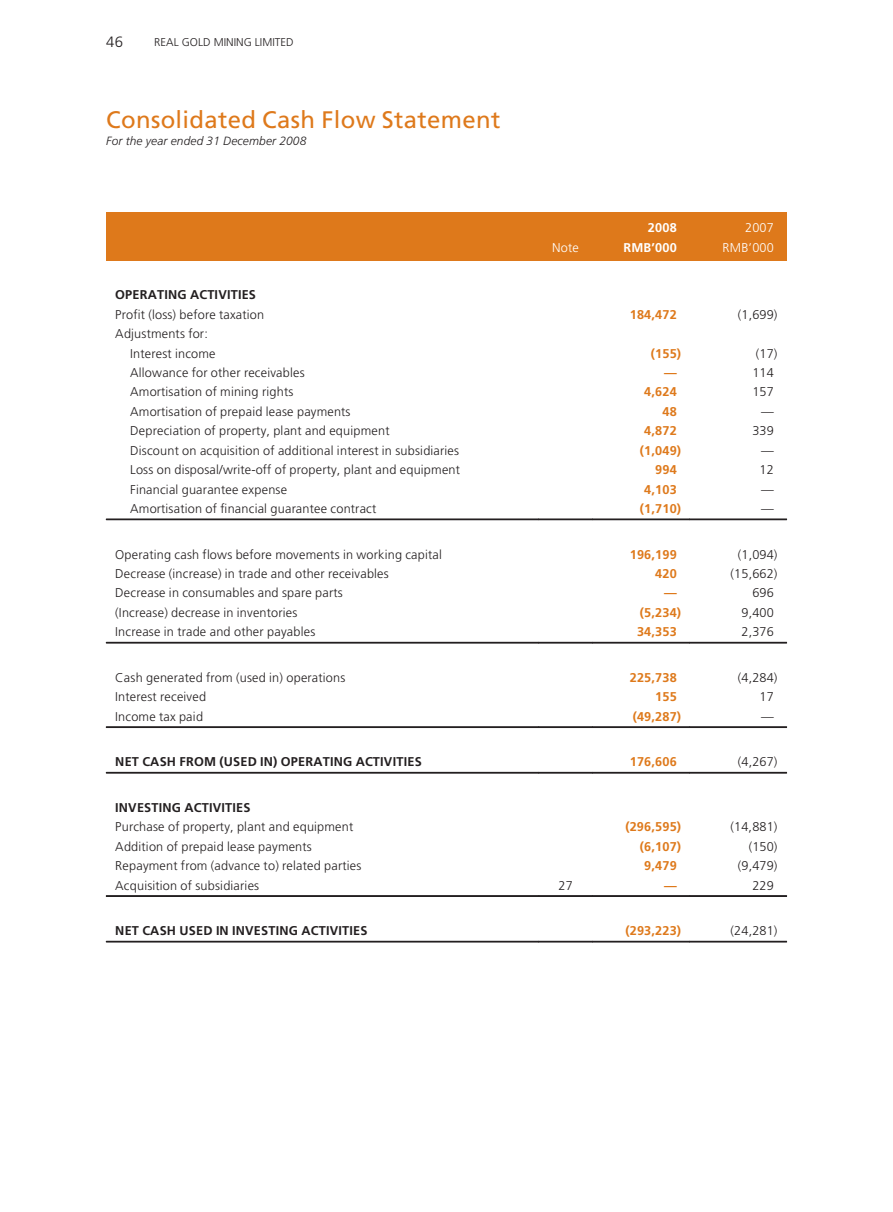
<style>
.page{position:relative;width:893px;height:1212px;background:#fff}
.page>*{position:absolute;margin:0;border:0;box-sizing:border-box;transform-origin:0 0}
.t1{font:23.85px "Adv OT10 f 0 fcb 1";letter-spacing:.02em;color:#de791b}
.t2{font:15px "Adv OT156 ec 773";color:#231f20}
.t3{font:12.75px/19.5px "Adv OT156 ec 773";letter-spacing:.02em;color:#231f20}
.t4{font:12.75px "Adv OT2 b 189473.B";letter-spacing:.015em;color:#de791b}
.t5{font:12.75px "Adv OT2 b 189473.B";letter-spacing:.02em;color:#231f20}
.t6{font:12.75px "Adv OT156 ec 773";letter-spacing:.02em;color:#fff}
.t7{font:12.75px "Adv OT2 b 189473.B";letter-spacing:.025em;color:#fff}
.t8{font:12.75px "Adv OT156 ec 773";color:#231f20}
.t9{font:12.75px "Adv OT2 b 189473.B";color:#de791b}
.t10{font:12px "Adv O Tbbf 9 ad 4 d.I";letter-spacing:.02em;color:#231f20}
.t11{font:300 11.25px "Frutiger LT Std";color:#231f20}
.s1{font-style:inherit}
</style>
<div class="page">
<div style="left:106px;top:213px;width:433px;height:19px;background:#de791b"></div>
<div style="left:539px;top:213px;width:53px;height:19px;background:#de791b"></div>
<div style="left:592px;top:213px;width:97px;height:19px;background:#de791b"></div>
<div style="left:689px;top:213px;width:98px;height:19px;background:#de791b"></div>
<div style="left:106px;top:232px;width:433px;height:28px;background:#de791b"></div>
<div style="left:539px;top:232px;width:53px;height:28px;background:#de791b"></div>
<div style="left:592px;top:232px;width:97px;height:28px;background:#de791b"></div>
<div style="left:689px;top:232px;width:98px;height:28px;background:#de791b"></div>
<hr style="left:106px;top:519px;width:433px;height:1px;background:#231f20">
<hr style="left:539px;top:519px;width:53px;height:1px;background:#231f20">
<hr style="left:592px;top:519px;width:97px;height:1px;background:#231f20">
<hr style="left:689px;top:519px;width:98px;height:1px;background:#231f20">
<hr style="left:106px;top:642px;width:433px;height:1px;background:#231f20">
<hr style="left:539px;top:642px;width:53px;height:1px;background:#231f20">
<hr style="left:592px;top:642px;width:97px;height:1px;background:#231f20">
<hr style="left:689px;top:642px;width:98px;height:1px;background:#231f20">
<hr style="left:106px;top:727px;width:433px;height:1px;background:#231f20">
<hr style="left:539px;top:727px;width:53px;height:1px;background:#231f20">
<hr style="left:592px;top:727px;width:97px;height:1px;background:#231f20">
<hr style="left:689px;top:727px;width:98px;height:1px;background:#231f20">
<hr style="left:106px;top:772px;width:433px;height:1px;background:#231f20">
<hr style="left:539px;top:772px;width:53px;height:1px;background:#231f20">
<hr style="left:592px;top:772px;width:97px;height:1px;background:#231f20">
<hr style="left:689px;top:772px;width:98px;height:1px;background:#231f20">
<hr style="left:106px;top:896px;width:433px;height:1px;background:#231f20">
<hr style="left:539px;top:896px;width:53px;height:1px;background:#231f20">
<hr style="left:592px;top:896px;width:97px;height:1px;background:#231f20">
<hr style="left:689px;top:896px;width:98px;height:1px;background:#231f20">
<hr style="left:106px;top:941px;width:433px;height:1px;background:#231f20">
<hr style="left:539px;top:941px;width:53px;height:1px;background:#231f20">
<hr style="left:592px;top:941px;width:97px;height:1px;background:#231f20">
<hr style="left:689px;top:941px;width:98px;height:1px;background:#231f20">
<p class="t2" style="left:106px;top:35px;width:18px">46</p>
<p class="t11" style="left:154px;top:37px;width:141px">REAL GOLD MINING LIMITED</p>
<h1 class="t1" style="left:106px;top:110px;width:396px">Consolidated Cash Flow Statement</h1>
<p class="t10" style="left:106px;top:136px;width:202px">For the year ended 31 December 2008</p>
<p class="t7" style="left:648px;top:222px;width:30px">2008</p>
<p class="t6" style="left:745px;top:222px;width:30px">2007</p>
<p class="t6" style="left:552px;top:242px;width:28px">Note</p>
<p class="t7" style="left:623px;top:242px;width:55px">RMB<span class="s1">’</span>000</p>
<p class="t6" style="left:723px;top:242px;width:53px">RMB<span class="s1">’</span>000</p>
<p class="t5" style="left:115px;top:290px;width:142px">OPERATING ACTIVITIES</p>
<p class="t3" style="left:115px;top:306px;width:151px">Profit (loss) before taxation</p>
<p class="t4" style="left:630px;top:309px;width:48px">184,472</p>
<p class="t3" style="left:738px;top:306px;width:41px">(1,699)</p>
<p class="t3" style="left:130px;top:325px;width:87px;text-indent:-15px">Adjustments for:<br>Interest income</p>
<p class="t4" style="left:651px;top:348px;width:31px">(155)</p>
<p class="t3" style="left:756px;top:344px;width:23px">(17)</p>
<p class="t3" style="left:130px;top:364px;width:176px">Allowance for other receivables</p>
<p class="t9" style="left:664px;top:368px;width:14px">—</p>
<p class="t3" style="left:752px;top:364px;width:23px">114</p>
<p class="t3" style="left:130px;top:383px;width:165px">Amortisation of mining rights</p>
<p class="t4" style="left:644px;top:387px;width:34px">4,624</p>
<p class="t3" style="left:752px;top:383px;width:23px">157</p>
<p class="t3" style="left:130px;top:403px;width:222px">Amortisation of prepaid lease payments</p>
<p class="t4" style="left:662px;top:406px;width:16px">48</p>
<p class="t8" style="left:761px;top:407px;width:14px">—</p>
<p class="t3" style="left:130px;top:422px;width:261px">Depreciation of property, plant and equipment</p>
<p class="t4" style="left:644px;top:426px;width:34px">4,872</p>
<p class="t3" style="left:752px;top:422px;width:23px">339</p>
<p class="t3" style="left:130px;top:442px;width:330px">Discount on acquisition of additional interest in subsidiaries</p>
<p class="t4" style="left:640px;top:445px;width:42px">(1,049)</p>
<p class="t8" style="left:761px;top:446px;width:14px">—</p>
<p class="t3" style="left:130px;top:461px;width:331px">Loss on disposal/write-off of property, plant and equipment</p>
<p class="t4" style="left:655px;top:465px;width:23px">994</p>
<p class="t3" style="left:760px;top:461px;width:16px">12</p>
<p class="t3" style="left:130px;top:480px;width:158px">Financial guarantee expense</p>
<p class="t4" style="left:644px;top:484px;width:34px">4,103</p>
<p class="t8" style="left:761px;top:484px;width:14px">—</p>
<p class="t3" style="left:130px;top:500px;width:247px">Amortisation of financial guarantee contract</p>
<p class="t4" style="left:640px;top:503px;width:42px">(1,710)</p>
<p class="t8" style="left:761px;top:504px;width:14px">—</p>
<p class="t3" style="left:115px;top:545px;width:328px">Operating cash flows before movements in working capital</p>
<p class="t4" style="left:630px;top:549px;width:48px">196,199</p>
<p class="t3" style="left:738px;top:545px;width:41px">(1,094)</p>
<p class="t3" style="left:115px;top:565px;width:275px">Decrease (increase) in trade and other receivables</p>
<p class="t4" style="left:655px;top:568px;width:23px">420</p>
<p class="t3" style="left:730px;top:565px;width:48px">(15,662)</p>
<p class="t3" style="left:115px;top:584px;width:229px">Decrease in consumables and spare parts</p>
<p class="t9" style="left:664px;top:588px;width:14px">—</p>
<p class="t3" style="left:752px;top:584px;width:23px">696</p>
<p class="t3" style="left:115px;top:604px;width:184px">(Increase) decrease in inventories</p>
<p class="t4" style="left:640px;top:607px;width:42px">(5,234)</p>
<p class="t3" style="left:741px;top:604px;width:34px">9,400</p>
<p class="t3" style="left:115px;top:623px;width:202px">Increase in trade and other payables</p>
<p class="t4" style="left:637px;top:627px;width:41px">34,353</p>
<p class="t3" style="left:741px;top:623px;width:34px">2,376</p>
<p class="t3" style="left:115px;top:669px;width:232px">Cash generated from (used in) operations</p>
<p class="t4" style="left:630px;top:672px;width:48px">225,738</p>
<p class="t3" style="left:738px;top:669px;width:41px">(4,284)</p>
<p class="t3" style="left:115px;top:688px;width:92px">Interest received</p>
<p class="t4" style="left:655px;top:692px;width:23px">155</p>
<p class="t3" style="left:760px;top:688px;width:16px">17</p>
<p class="t3" style="left:115px;top:708px;width:89px">Income tax paid</p>
<p class="t4" style="left:633px;top:711px;width:50px">(49,287)</p>
<p class="t8" style="left:761px;top:712px;width:14px">—</p>
<p class="t5" style="left:115px;top:757px;width:308px">NET CASH FROM (USED IN) OPERATING ACTIVITIES</p>
<p class="t4" style="left:630px;top:757px;width:48px">176,606</p>
<p class="t3" style="left:738px;top:753px;width:41px">(4,267)</p>
<p class="t5" style="left:115px;top:802px;width:137px">INVESTING ACTIVITIES</p>
<p class="t3" style="left:115px;top:818px;width:239px">Purchase of property, plant and equipment</p>
<p class="t4" style="left:625px;top:822px;width:57px">(296,595)</p>
<p class="t3" style="left:730px;top:818px;width:48px">(14,881)</p>
<p class="t3" style="left:115px;top:838px;width:198px">Addition of prepaid lease payments</p>
<p class="t4" style="left:640px;top:841px;width:42px">(6,107)</p>
<p class="t3" style="left:749px;top:838px;width:30px">(150)</p>
<p class="t3" style="left:115px;top:857px;width:248px">Repayment from (advance to) related parties</p>
<p class="t4" style="left:644px;top:861px;width:34px">9,479</p>
<p class="t3" style="left:738px;top:857px;width:41px">(9,479)</p>
<p class="t3" style="left:115px;top:876px;width:145px">Acquisition of subsidiaries</p>
<p class="t3" style="left:558px;top:876px;width:16px">27</p>
<p class="t9" style="left:664px;top:880px;width:14px">—</p>
<p class="t3" style="left:752px;top:876px;width:23px">229</p>
<p class="t5" style="left:115px;top:926px;width:254px">NET CASH USED IN INVESTING ACTIVITIES</p>
<p class="t4" style="left:625px;top:926px;width:57px">(293,223)</p>
<p class="t3" style="left:730px;top:922px;width:48px">(24,281)</p>
</div>
